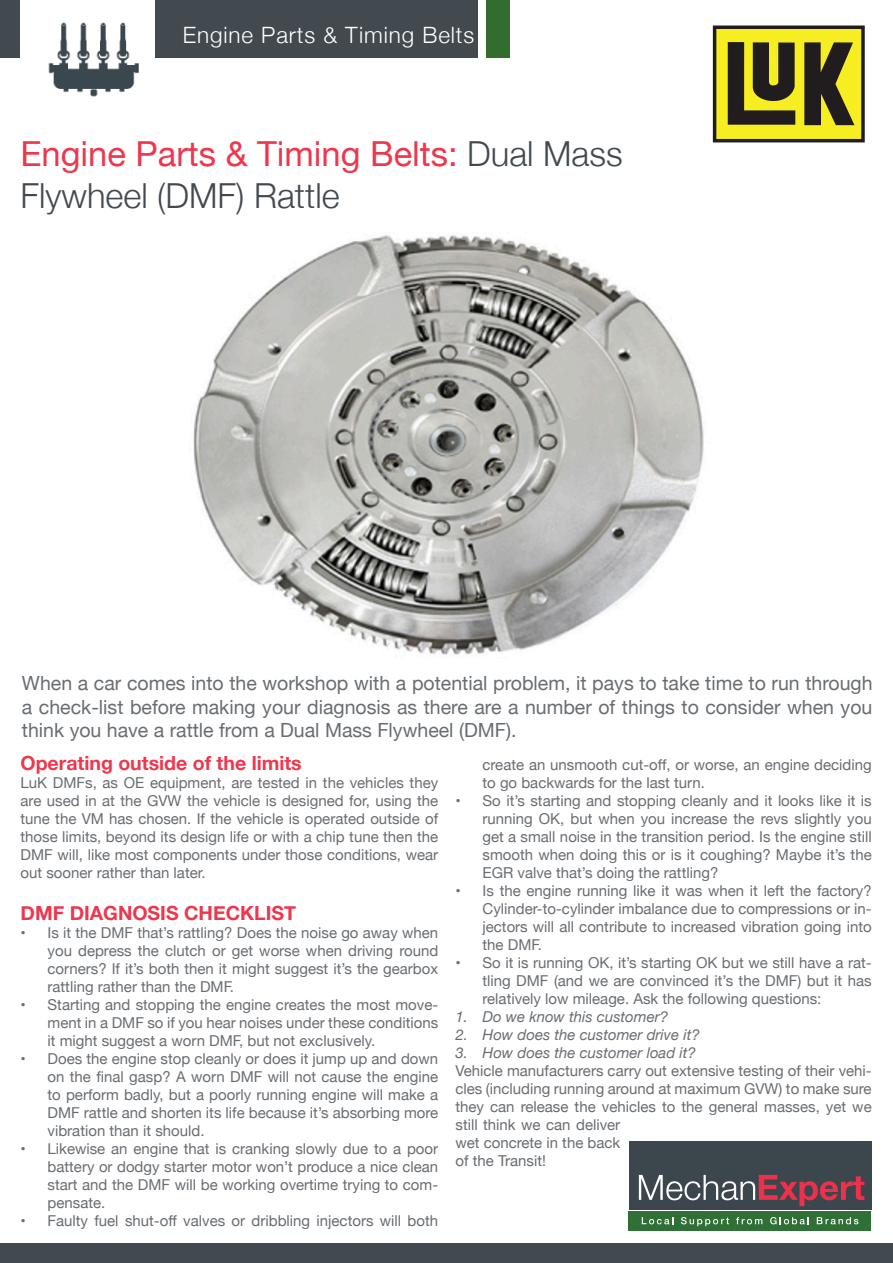
<style>
.page{position:relative;width:893px;height:1263px;background:#fff}
.page>*{position:absolute;margin:0;border:0;box-sizing:border-box;transform-origin:0 0}
.t1{font:34.5px "Helvetica Neue";color:#ed374d}
.t2{font:300 34.5px "Helvetica Neue";color:#42494f}
.t3{font:300 22.5px "Helvetica Neue";letter-spacing:.04em;color:#fff}
.text{font:19.5px/23.4px "Helvetica Neue";color:#686d72;text-align:justify}
.Headings{font:700 19.5px "Helvetica Neue";color:#ed374d}
.text-2{font:15px/18px "Helvetica Neue";color:#686d72;text-align:justify}
.t4{font:italic 15px "Helvetica Neue";color:#686d72}
.s1{font-weight:300;color:#42494f}
</style>
<div class="page">
<div style="left:0;top:0;width:478px;height:57px;background:#42494f"></div>
<div style="left:20px;top:0;width:135px;height:88px;background:#fff"></div>
<div style="left:629px;top:1141px;width:243px;height:68px;background:#3b464d"></div>
<div style="left:629px;top:1211px;width:242px;height:20px;background:#306f36"></div>
<svg style="left:639px;top:1174px;width:225px;height:32px"></svg>
<svg style="left:642px;top:1217px;width:31px;height:7px"></svg>
<svg style="left:681px;top:1217px;width:48px;height:9px"></svg>
<svg style="left:736px;top:1217px;width:26px;height:7px"></svg>
<svg style="left:770px;top:1217px;width:39px;height:7px"></svg>
<svg style="left:817px;top:1217px;width:41px;height:7px"></svg>
<div style="left:486px;top:0;width:23px;height:57px;background:#326d2e"></div>
<div style="left:0;top:1244px;width:893px;height:19px;background:#42494f"></div>
<img style="left:48px;top:22px;width:91px;height:75px">
<svg style="left:713px;top:26px;width:152px;height:116px"></svg>
<img style="left:193px;top:235px;width:511px;height:420px">
<h2 class="t3" style="left:183px;top:17px;width:293px">Engine Parts &amp; Timing Belts</h2>
<p class="t1" style="left:21px;top:129px;width:604px">Engine Parts &amp; Timing Belts: <span class="s1">Dual Mass</span></p>
<p class="t2" style="left:21px;top:168px;width:321px">Flywheel (DMF) Rattle</p>
<p class="text" style="left:22px;top:673px;width:852px">When a car comes into the workshop with a potential problem, it pays to take time to run through a check-list before making your diagnosis as there are a number of things to consider when you think you have a rattle from a Dual Mass Flywheel (DMF).</p>
<p class="Headings" style="left:21px;top:748px;width:283px">Operating outside of the limits</p>
<p class="text-2" style="left:21px;top:775px;width:419px">LuK DMFs, as OE equipment, are tested in the vehicles they are used in at the GVW the vehicle is designed for, using the tune the VM has chosen. If the vehicle is operated outside of those limits, beyond its design life or with a chip tune then the DMF will, like most components under those conditions, wear out sooner rather than later.</p>
<p class="Headings" style="left:21px;top:897px;width:277px">DMF DIAGNOSIS CHECKLIST</p>
<p class="text-2" style="left:48px;top:924px;width:392px;text-indent:-27px">• Is it the DMF that’s rattling? Does the noise go away when you depress the clutch or get worse when driving round corners? If it’s both then it might suggest it’s the gearbox rattling rather than the DMF.</p>
<p class="text-2" style="left:48px;top:996px;width:392px;text-indent:-27px">• Starting and stopping the engine creates the most move&shy;ment in a DMF so if you hear noises under these conditions it might suggest a worn DMF, but not exclusively.</p>
<p class="text-2" style="left:48px;top:1050px;width:392px;text-indent:-27px">• Does the engine stop cleanly or does it jump up and down on the final gasp? A worn DMF will not cause the engine to perform badly, but a poorly running engine will make a DMF rattle and shorten its life because it’s absorbing more vibration than it should.</p>
<p class="text-2" style="left:48px;top:1140px;width:392px;text-indent:-27px">• Likewise an engine that is cranking slowly due to a poor battery or dodgy starter motor won’t produce a nice clean start and the DMF will be working overtime trying to com&shy;pensate.</p>
<p class="text-2" style="left:21px;top:1212px;width:419px">• Faulty fuel shut-off valves or dribbling injectors will both</p>
<p class="text-2" style="left:482px;top:756px;width:391px">create an unsmooth cut-off, or worse, an engine deciding to go backwards for the last turn.</p>
<p class="text-2" style="left:482px;top:792px;width:391px;text-indent:-27px">• So it’s starting and stopping cleanly and it looks like it is running OK, but when you increase the revs slightly you get a small noise in the transition period. Is the engine still smooth when doing this or is it coughing? Maybe it’s the EGR valve that’s doing the rattling?</p>
<p class="text-2" style="left:482px;top:882px;width:391px;text-indent:-27px">• Is the engine running like it was when it left the factory?<br>Cylinder-to-cylinder imbalance due to compressions or in&shy;jectors will all contribute to increased vibration going into the DMF.</p>
<p class="text-2" style="left:482px;top:954px;width:391px;text-indent:-27px">• So it is running OK, it’s starting OK but we still have a rat&shy;tling DMF (and we are convinced it’s the DMF) but it has relatively low mileage. Ask the following questions:</p>
<p class="t4" style="left:455px;top:1006px;width:214px">1. Do we know this customer?</p>
<p class="t4" style="left:455px;top:1024px;width:246px">2. How does the customer drive it?</p>
<p class="t4" style="left:455px;top:1042px;width:242px">3. How does the customer load it?</p>
<p class="text-2" style="left:455px;top:1062px;width:418px;text-align:left">Vehicle manufacturers carry out extensive testing of their vehi&shy;cles (including running around at maximum GVW) to make sure they can release the vehicles to the general masses, yet we still think we can deliver<br>wet concrete in the back<br>of the Transit!</p>
</div>
